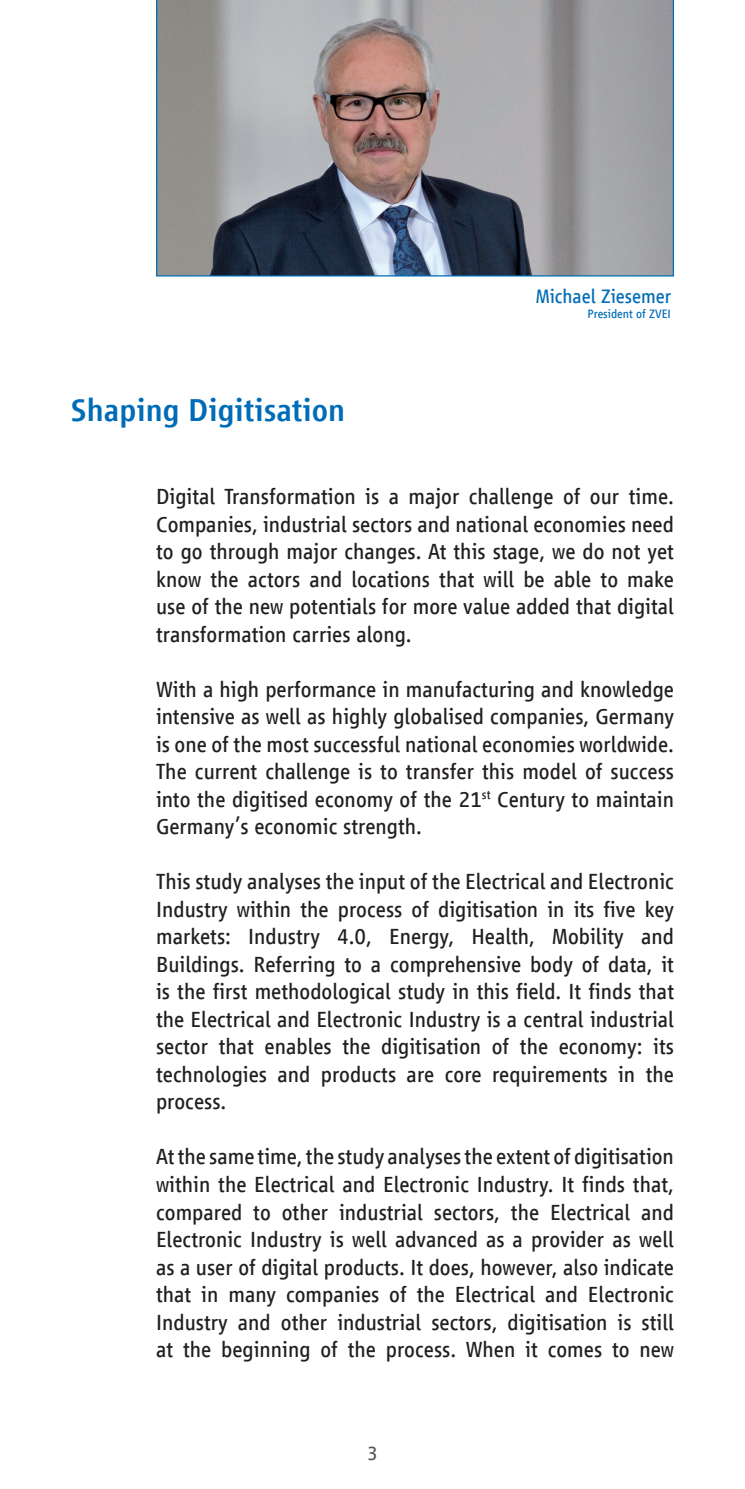
<style>
.page{position:relative;width:745px;height:1489px;background:#fff}
.page>*{position:absolute;margin:0;border:0;box-sizing:border-box;transform-origin:0 0}
.t1{font:500 32.5px "Vialog LT Com";color:#006cb7}
.t2{font:22.5px/27.5px "Vialog LT Com";color:#231f20;text-align:justify}
.t3{font:20px "Vialog LT Com";color:#006cb7}
.t4{font:20px "Vialog LT Com";color:#57585a}
.t5{font:12.5px "Vialog LT Com";color:#006cb7}
</style>
<div class="page">
<svg style="left:156px;top:0;width:517px;height:276px;background:#8f8d92"></svg>
<h1 class="t1" style="left:71px;top:392px;width:275px">Shaping Digitisation</h1>
<p class="t3" style="left:535px;top:285px;width:137px">Michael Ziesemer</p>
<p class="t5" style="left:587px;top:307px;width:85px">President of ZVEI</p>
<p class="t2" style="left:156px;top:483px;width:519px">Digital Transformation is a major challenge of our time.<br>Companies, industrial sectors and national economies need to go through major changes. At this stage, we do not yet know the actors and locations that will be able to make use of the new potentials for more value added that digital transformation carries along.</p>
<p class="t2" style="left:156px;top:675px;width:519px">With a high performance in manufacturing and knowledge intensive as well as highly globalised companies, Germany is one of the most successful national economies worldwide.<br>The current challenge is to transfer this model of success into the digitised economy of the 21<sup>st</sup> Century to maintain Germany’s economic strength.</p>
<p class="t2" style="left:156px;top:868px;width:519px">This study analyses the input of the Electrical and Electronic Industry within the process of digitisation in its five key markets: Industry 4.0, Energy, Health, Mobility and Buildings. Referring to a comprehensive body of data, it is the first methodological study in this field. It finds that the Electrical and Electronic Industry is a central industrial sector that enables the digitisation of the economy: its technologies and products are core requirements in the process.</p>
<p class="t2" style="left:156px;top:1143px;width:519px">At the same time, the study analyses the extent of digitisation within the Electrical and Electronic Industry. It finds that, compared to other industrial sectors, the Electrical and Electronic Industry is well advanced as a provider as well as a user of digital products. It does, however, also indicate that in many companies of the Electrical and Electronic Industry and other industrial sectors, digitisation is still at the beginning of the process. When it comes to new</p>
<p class="t4" style="left:367px;top:1441px;width:12px">3</p>
</div>
